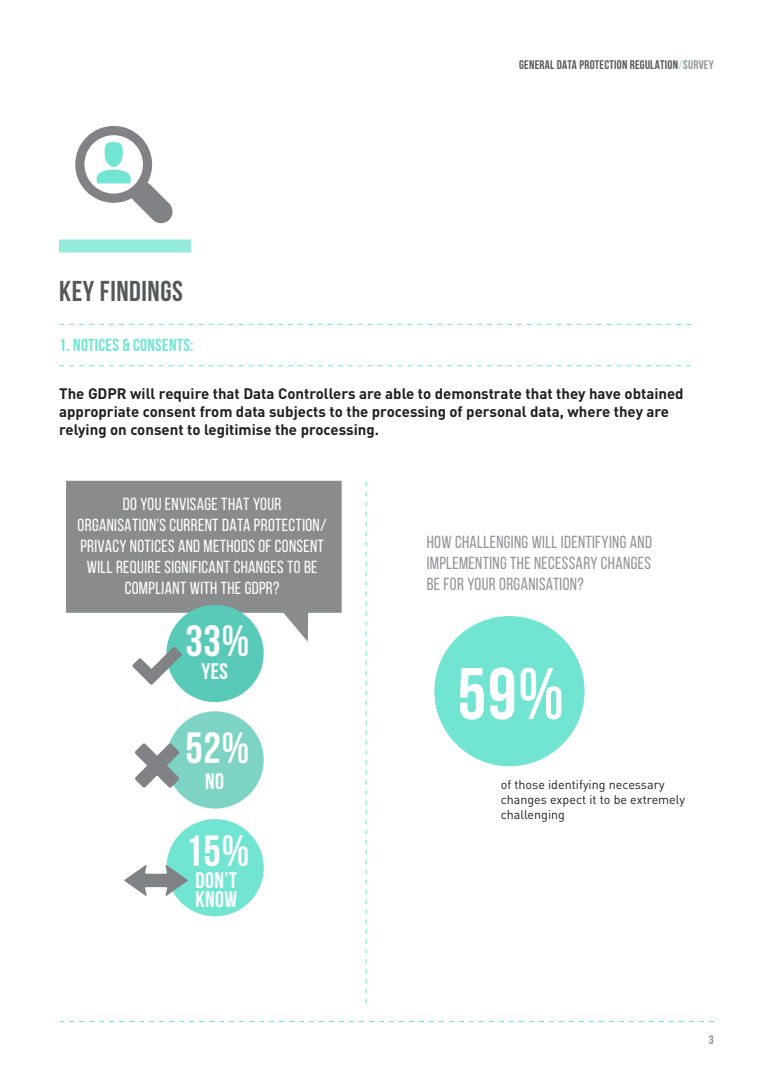
<style>
.page{position:relative;width:773px;height:1081px;background:#fff}
.page>*{position:absolute;margin:0;border:0;box-sizing:border-box;transform-origin:0 0}
.t1{font:700 73px "Bebas Neue";color:#fff}
.t2{font:700 43.75px "Bebas Neue";color:#fff}
.t3{font:700 28.75px "Bebas Neue";letter-spacing:.02em;color:#57585a}
.t4{font:700 22.5px/18.8px "Bebas Neue";letter-spacing:.02em;color:#fff}
.t5{font:17.5px/21px "Bebas Neue";letter-spacing:.02em;color:#fff;text-align:center}
.t6{font:17.5px/21px "Bebas Neue";letter-spacing:.02em;color:#939598;text-align:justify}
.t7{font:700 17.5px "Bebas Neue";letter-spacing:.02em;color:#71e5d2}
.t8{font:700 15px/18px "DIN Pro";color:#231f20}
.t9{font:12.5px/15px "DIN Pro";color:#231f20}
.t10{font:700 12.5px "Bebas Neue";letter-spacing:.02em;color:#57585a}
.t11{font:700 12.5px "Bebas Neue";color:#939598}
.s1{color:#94eadb}
.s2{color:#939598}
</style>
<div class="page">
<svg style="left:59px;top:1021px;width:654px;height:1px"></svg>
<svg style="left:59px;top:365px;width:631px;height:1px"></svg>
<svg style="left:59px;top:324px;width:631px;height:1px"></svg>
<svg style="left:75px;top:126px;width:97px;height:97px"></svg>
<svg style="left:66px;top:481px;width:275px;height:161px;background:#99999b"></svg>
<div style="left:166px;top:605px;width:98px;height:97px;background:#5acab8;border-radius:50%"></div>
<div style="left:166px;top:711px;width:98px;height:97px;background:#7dd4c4;border-radius:50%"></div>
<div style="left:166px;top:819px;width:98px;height:97px;background:#71e5d2;border-radius:50%"></div>
<svg style="left:124px;top:865px;width:64px;height:31px"></svg>
<svg style="left:132px;top:647px;width:50px;height:42px"></svg>
<svg style="left:135px;top:743px;width:44px;height:45px"></svg>
<svg style="left:366px;top:482px;width:1px;height:521px"></svg>
<div style="left:434px;top:616px;width:150px;height:150px;background:#71e5d2;border-radius:50%"></div>
<div style="left:59px;top:240px;width:131px;height:12px;background:#94eadb"></div>
<p class="t3" style="left:59px;top:275px;width:125px">KEY FINDINGS</p>
<p class="t7" style="left:59px;top:335px;width:136px">1. NOTICES &amp; CONSENTS:</p>
<p class="t10" style="left:519px;top:57px;width:196px">GENERAL DATA PROTECTION REGULATION<span class="s1">/</span><span class="s2">SURVEY</span></p>
<p class="t8" style="left:59px;top:383px;width:626px">The GDPR will require that Data Controllers are able to demonstrate that they have obtained appropriate consent from data subjects to the processing of personal data, where they are relying on consent to legitimise the processing.</p>
<p class="t5" style="left:78px;top:493px;width:250px">DO YOU ENVISAGE THAT YOUR ORGANISATION’S CURRENT DATA PROTECTION/ PRIVACY NOTICES AND METHODS OF CONSENT WILL REQUIRE SIGNIFICANT CHANGES TO BE COMPLIANT WITH THE GDPR?</p>
<p class="t2" style="left:185px;top:617px;width:65px">33%</p>
<p class="t4" style="left:201px;top:661px;width:28px">YES</p>
<p class="t2" style="left:185px;top:724px;width:65px">52%</p>
<p class="t4" style="left:205px;top:771px;width:20px">NO</p>
<p class="t2" style="left:185px;top:827px;width:65px">15%</p>
<p class="t4" style="left:195px;top:871px;width:43px">DON’T<br>KNOW</p>
<p class="t6" style="left:426px;top:531px;width:227px">HOW CHALLENGING WILL IDENTIFYING AND IMPLEMENTING THE NECESSARY CHANGES BE FOR YOUR ORGANISATION?</p>
<p class="t1" style="left:457px;top:654px;width:108px">59%</p>
<p class="t9" style="left:500px;top:777px;width:186px">of those identifying necessary changes expect it to be extremely challenging</p>
<p class="t11" style="left:708px;top:1032px;width:6px">3</p>
</div>
